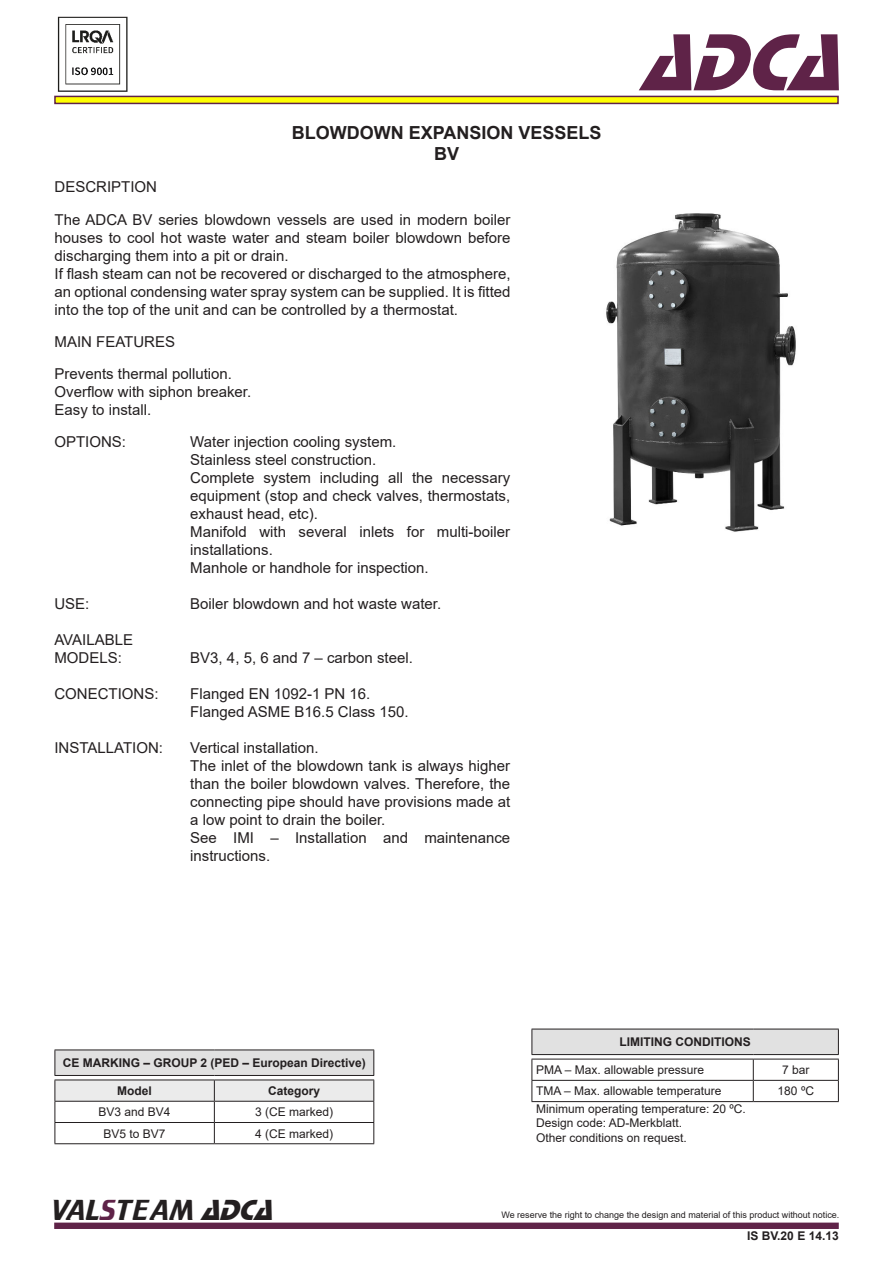
<style>
.page{position:relative;width:893px;height:1263px;background:#fff}
.page>*{position:absolute;margin:0;border:0;box-sizing:border-box;transform-origin:0 0}
.t1{font:italic 84px "Stop D";color:#5f2348}
.t2{font:30px "Trekker";color:#231f20}
.t3{font:700 18px/21.6px "Arial";color:#231f20;text-align:center}
.t4{font:15px/18px "Arial";color:#231f20}
.t5{font:12px/14.4px "Arial";color:#231f20}
.t6{font:700 12px "Arial";color:#231f20}
.t7{font:9px "Arial";color:#231f20}
.s1{color:#5f2348}
.s2{font-family:"Stop D";font-style:italic}
</style>
<div class="page">
<svg style="left:54px;top:96px;width:785px;height:8px;background:#ccb916"></svg>
<div style="left:54px;top:1222px;width:785px;height:7px;background:#5f2348;border:2px solid #5f2348"></div>
<img style="left:57px;top:16px;width:71px;height:76px">
<img style="left:606px;top:214px;width:190px;height:318px">
<hr style="left:55px;top:1143px;width:159px;height:1px;background:#231f20">
<hr style="left:214px;top:1143px;width:160px;height:1px;background:#231f20">
<hr style="left:55px;top:1049px;width:159px;height:1px;background:#231f20">
<hr style="left:214px;top:1049px;width:160px;height:1px;background:#231f20">
<svg style="left:55px;top:1050px;width:319px;height:93px"></svg>
<div style="left:532px;top:1029px;width:306px;height:25px;background:#e1e1e1"></div>
<hr style="left:531px;top:1080px;width:222px;height:1px;background:#231f20">
<hr style="left:753px;top:1080px;width:86px;height:1px;background:#231f20">
<svg style="left:753px;top:1060px;width:1px;height:41px"></svg>
<svg style="left:838px;top:1030px;width:1px;height:71px"></svg>
<hr style="left:753px;top:1101px;width:86px;height:1px;background:#231f20">
<hr style="left:531px;top:1029px;width:222px;height:1px;background:#231f20">
<svg style="left:531px;top:1029px;width:1px;height:72px"></svg>
<hr style="left:753px;top:1029px;width:86px;height:1px;background:#231f20">
<hr style="left:531px;top:1054px;width:222px;height:1px;background:#231f20">
<hr style="left:753px;top:1054px;width:86px;height:1px;background:#231f20">
<hr style="left:753px;top:1059px;width:86px;height:1px;background:#231f20">
<hr style="left:531px;top:1059px;width:222px;height:1px;background:#231f20">
<hr style="left:531px;top:1101px;width:222px;height:1px;background:#231f20">
<p class="t4" style="left:55px;top:179px;width:104px">DESCRIPTION</p>
<p class="t3" style="left:292px;top:123px;width:311px">BLOWDOWN EXPANSION VESSELS<br>BV</p>
<p class="t4" style="left:55px;top:212px;width:458px">The ADCA BV series blowdown vessels are used in modern boiler houses to cool hot waste water and steam boiler blowdown before discharging them into a pit or drain.<br>If flash steam can not be recovered or discharged to the atmosphere, an optional condensing water spray system can be supplied. It is fitted into the top of the unit and can be controlled by a thermostat.</p>
<p class="t4" style="left:55px;top:334px;width:122px">MAIN FEATURES</p>
<p class="t4" style="left:55px;top:366px;width:198px">Prevents thermal pollution.<br>Overflow with siphon breaker.<br>Easy to install.</p>
<p class="t4" style="left:54px;top:434px;width:73px">OPTIONS:</p>
<p class="t4" style="left:54px;top:596px;width:37px">USE:</p>
<p class="t4" style="left:54px;top:632px;width:80px">AVAILABLE<br>MODELS:</p>
<p class="t4" style="left:54px;top:686px;width:106px">CONECTIONS:</p>
<p class="t4" style="left:54px;top:740px;width:110px">INSTALLATION:</p>
<p class="t4" style="left:190px;top:434px;width:321px">Water injection cooling system.<br>Stainless steel construction.<br>Complete system including all the necessary equipment (stop and check valves, thermostats, exhaust head, etc).<br>Manifold with several inlets for multi-boiler installations.<br>Manhole or handhole for inspection.</p>
<p class="t4" style="left:190px;top:596px;width:252px">Boiler blowdown and hot waste water.</p>
<p class="t4" style="left:190px;top:650px;width:224px">BV3, 4, 5, 6 and 7 – carbon steel.</p>
<p class="t4" style="left:190px;top:686px;width:220px">Flanged EN 1092-1 PN 16.<br>Flanged ASME B16.5 Class 150.</p>
<p class="t4" style="left:190px;top:740px;width:321px">Vertical installation.<br>The inlet of the blowdown tank is always higher than the boiler blowdown valves. Therefore, the connecting pipe should have provisions made at a low point to drain the boiler.<br>See IMI – Installation and maintenance instructions.</p>
<h1 class="t1" style="left:640px;top:12px;width:199px">ADCA</h1>
<p class="t6" style="left:63px;top:1058px;width:305px">CE MARKING – GROUP 2 (PED – European Directive)</p>
<p class="t6" style="left:117px;top:1086px;width:36px">Model</p>
<p class="t6" style="left:268px;top:1086px;width:54px">Category</p>
<p class="t5" style="left:99px;top:1106px;width:74px">BV3 and BV4</p>
<p class="t5" style="left:255px;top:1106px;width:80px">3 (CE marked)</p>
<p class="t5" style="left:104px;top:1127px;width:64px">BV5 to BV7</p>
<p class="t5" style="left:255px;top:1127px;width:80px">4 (CE marked)</p>
<h2 class="t2" style="left:51px;top:1192px;width:222px">VAL<span class="s1">S</span>TEAM <span class="s2">ADCA</span></h2>
<p class="t6" style="left:619px;top:1037px;width:133px">LIMITING CONDITIONS</p>
<p class="t5" style="left:536px;top:1064px;width:170px">PMA – Max. allowable pressure</p>
<p class="t5" style="left:782px;top:1064px;width:29px">7 bar</p>
<p class="t5" style="left:536px;top:1085px;width:187px">TMA – Max. allowable temperature</p>
<p class="t5" style="left:778px;top:1085px;width:38px">180 ºC</p>
<p class="t5" style="left:536px;top:1103px;width:211px">Minimum operating temperature: 20 ºC.<br>Design code: AD-Merkblatt.<br>Other conditions on request.</p>
<p class="t7" style="left:501px;top:1211px;width:340px">We reserve the right to change the design and material of this product without notice.</p>
<p class="t6" style="left:747px;top:1231px;width:93px">IS BV.20 E 14.13</p>
</div>
